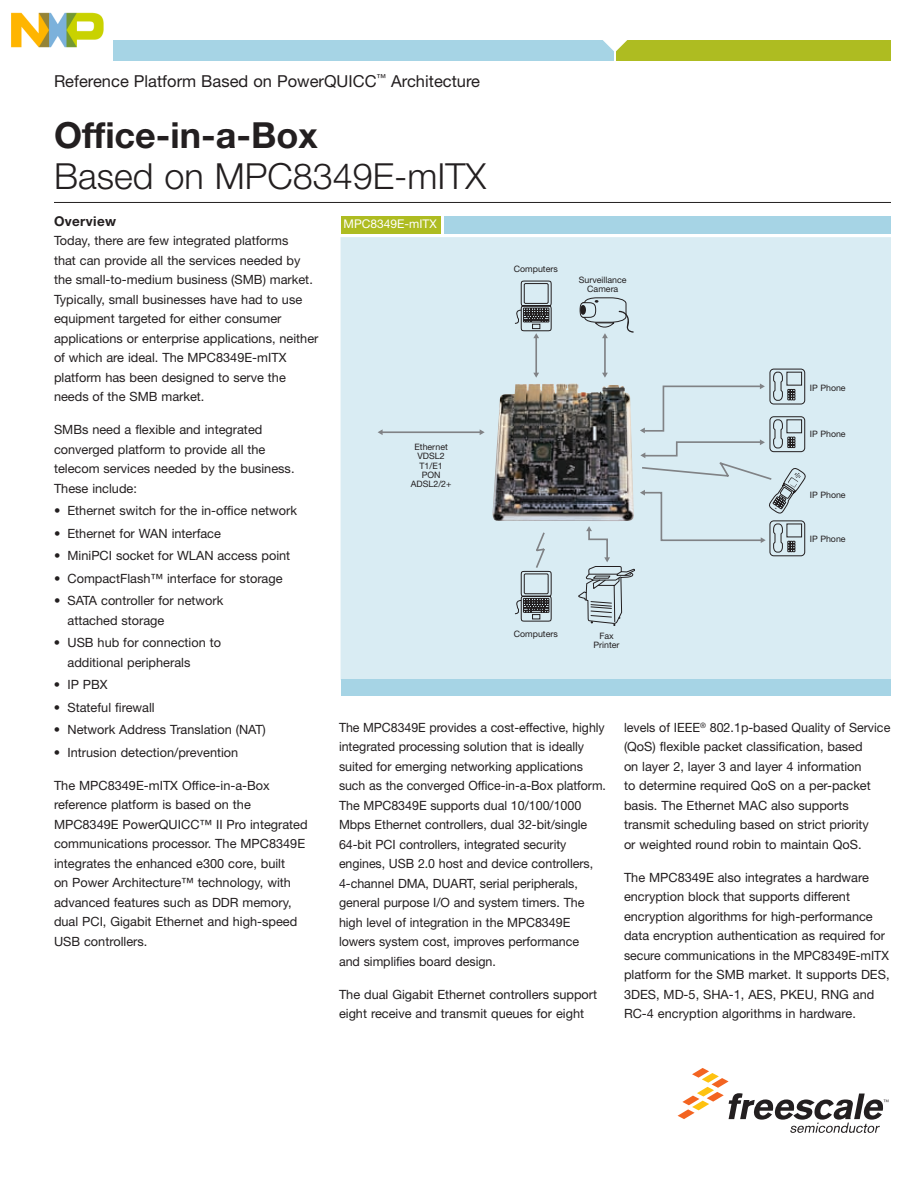
<style>
.page{position:relative;width:918px;height:1188px;background:#fff}
.page>*{position:absolute;margin:0;border:0;box-sizing:border-box;transform-origin:0 0}
.t1{font:300 36px "Helvetica Neue LT Pro";color:#231f20}
.t2{font:700 36px "Helvetica Neue LT Pro";color:#231f20}
.t3{font:16.5px "Helvetica Neue LT Pro";color:#231f20}
.t4{font:700 13.5px "Helvetica Neue LT Pro";letter-spacing:.025em;color:#231f20}
.t5{font:12.75px/19.5px "Helvetica Neue LT Pro";color:#231f20}
.t6{font:12px "Helvetica Neue LT Pro";color:#fff}
.t7{font:8.85px/9.4px "Helvetica Neue LT Pro";color:#231f20;text-align:center}
</style>
<div class="page">
<div style="left:616px;top:40px;width:275px;height:21px;background:#aebc21"></div>
<div style="left:54px;top:40px;width:560px;height:21px;background:#a6d4e5"></div>
<svg style="left:603px;top:40px;width:25px;height:12px"></svg>
<hr style="left:54px;top:202px;width:837px;height:1px;background:#231f20">
<div style="left:341px;top:237px;width:550px;height:443px;background:#d9ecf3"></div>
<div style="left:442px;top:216px;width:449px;height:18px;background:#a6d4e5"></div>
<div style="left:341px;top:679px;width:550px;height:17px;background:#a6d4e5"></div>
<div style="left:341px;top:216px;width:101px;height:18px;background:#aebc21"></div>
<hr style="left:441px;top:216px;width:3px;height:18px;background:#fff">
<svg style="left:383px;top:431px;width:195px;height:90px"></svg>
<svg style="left:480px;top:429px;width:5px;height:6px"></svg>
<svg style="left:378px;top:429px;width:5px;height:6px"></svg>
<svg style="left:513px;top:280px;width:39px;height:342px"></svg>
<hr style="left:604px;top:337px;width:2px;height:37px;background:#808285">
<svg style="left:579px;top:297px;width:55px;height:41px"></svg>
<svg style="left:578px;top:368px;width:228px;height:258px"></svg>
<svg style="left:678px;top:1068px;width:210px;height:65px"></svg>
<img style="left:502px;top:376px;width:129px;height:50px">
<img style="left:11px;top:12px;width:101px;height:48px">
<p class="t3" style="left:54px;top:71px;width:428px">Reference Platform Based on PowerQUICC<sup>™</sup> Architecture</p>
<h1 class="t2" style="left:54px;top:113px;width:265px">Office-in-a-Box</h1>
<h1 class="t1" style="left:54px;top:154px;width:434px">Based on MPC8349E-mITX</h1>
<p class="t6" style="left:344px;top:217px;width:95px">MPC8349E-mITX</p>
<p class="t4" style="left:54px;top:212px;width:64px">Overview</p>
<p class="t5" style="left:54px;top:231px;width:266px">Today, there are few integrated platforms<br>that can provide all the services needed by the small-to-medium business (SMB) market.<br>Typically, small businesses have had to use equipment targeted for either consumer applications or enterprise applications, neither of which are ideal. The MPC8349E-mITX platform has been designed to serve the needs of the SMB market.</p>
<p class="t5" style="left:54px;top:420px;width:242px">SMBs need a flexible and integrated converged platform to provide all the telecom services needed by the business.<br>These include:</p>
<p class="t5" style="left:54px;top:501px;width:245px">• Ethernet switch for the in-office network</p>
<p class="t5" style="left:54px;top:523px;width:169px">• Ethernet for WAN interface</p>
<p class="t5" style="left:54px;top:546px;width:238px">• MiniPCI socket for WLAN access point</p>
<p class="t5" style="left:54px;top:568px;width:230px">• CompactFlash™ interface for storage</p>
<p class="t5" style="left:68px;top:591px;width:157px;text-indent:-14px">• SATA controller for network attached storage</p>
<p class="t5" style="left:68px;top:633px;width:155px;text-indent:-14px">• USB hub for connection to additional peripherals</p>
<p class="t5" style="left:54px;top:675px;width:55px">• IP PBX</p>
<p class="t5" style="left:54px;top:697px;width:102px">• Stateful firewall</p>
<p class="t5" style="left:54px;top:720px;width:213px">• Network Address Translation (NAT)</p>
<p class="t5" style="left:54px;top:742px;width:186px">• Intrusion detection/prevention</p>
<p class="t5" style="left:54px;top:775px;width:255px">The MPC8349E-mITX Office-in-a-Box reference platform is based on the MPC8349E PowerQUICC™ II Pro integrated communications processor. The MPC8349E integrates the enhanced e300 core, built<br>on Power Architecture™ technology, with advanced features such as DDR memory, dual PCI, Gigabit Ethernet and high-speed USB controllers.</p>
<p class="t7" style="left:514px;top:264px;width:46px">Computers</p>
<p class="t7" style="left:579px;top:275px;width:49px">Surveillance<br>Camera</p>
<p class="t7" style="left:810px;top:382px;width:37px">IP Phone</p>
<p class="t7" style="left:810px;top:429px;width:37px">IP Phone</p>
<p class="t7" style="left:411px;top:441px;width:42px">Ethernet<br>VDSL2<br>T1/E1<br>PON<br>ADSL2/2+</p>
<p class="t7" style="left:810px;top:490px;width:37px">IP Phone</p>
<p class="t7" style="left:810px;top:534px;width:37px">IP Phone</p>
<p class="t7" style="left:514px;top:629px;width:46px">Computers</p>
<p class="t7" style="left:594px;top:631px;width:28px">Fax<br>Printer</p>
<p class="t5" style="left:624px;top:717px;width:268px">levels of IEEE<sup>®</sup> 802.1p-based Quality of Service (QoS) flexible packet classification, based<br>on layer 2, layer 3 and layer 4 information<br>to determine required QoS on a per-packet basis. The Ethernet MAC also supports transmit scheduling based on strict priority<br>or weighted round robin to maintain QoS.</p>
<p class="t5" style="left:624px;top:867px;width:267px">The MPC8349E also integrates a hardware encryption block that supports different encryption algorithms for high-performance data encryption authentication as required for secure communications in the MPC8349E-mITX platform for the SMB market. It supports DES, 3DES, MD-5, SHA-1, AES, PKEU, RNG and RC-4 encryption algorithms in hardware.</p>
<p class="t5" style="left:339px;top:717px;width:269px">The MPC8349E provides a cost-effective, highly integrated processing solution that is ideally suited for emerging networking applications such as the converged Office-in-a-Box platform.<br>The MPC8349E supports dual 10/100/1000<br>Mbps Ethernet controllers, dual 32-bit/single 64-bit PCI controllers, integrated security engines, USB 2.0 host and device controllers, 4-channel DMA, DUART, serial peripherals, general purpose I/O and system timers. The high level of integration in the MPC8349E lowers system cost, improves performance<br>and simplifies board design.</p>
<p class="t5" style="left:339px;top:984px;width:260px">The dual Gigabit Ethernet controllers support eight receive and transmit queues for eight</p>
</div>
